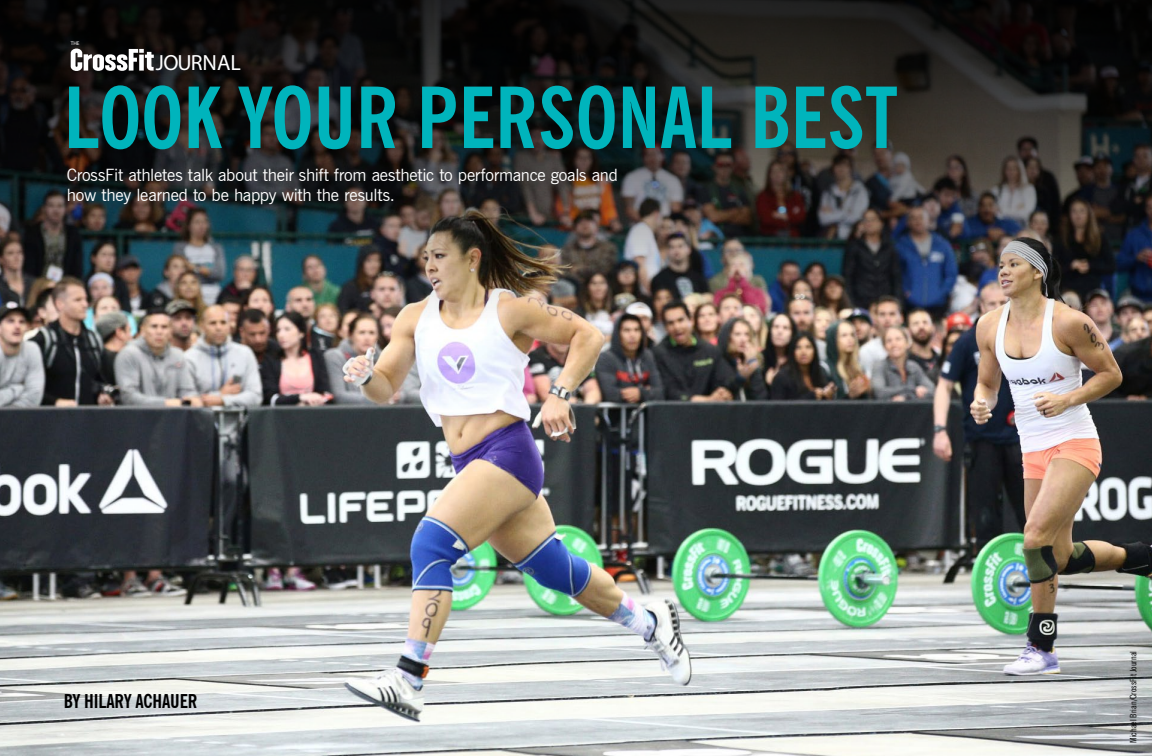
<style>
.page{position:relative;width:1152px;height:756px;background:#fff}
.page>*{position:absolute;margin:0;border:0;box-sizing:border-box;transform-origin:0 0}
.t1{font:700 condensed 84px "News Gothic BT";color:#00b4bc}
.t2{font:22px "Akzidenz Grotesk BE";letter-spacing:-.01em;color:#fff}
.t3{font:700 condensed 19px "News Gothic BT";letter-spacing:-.005em;color:#000}
.t4{font:17px/20.4px "News Gothic BT";letter-spacing:-.015em;color:#fff}
.t5{font:condensed 9px "News Gothic BT";letter-spacing:.005em;color:#000}
.t6{font:700 5.4px "Boton";color:#fff}
</style>
<div class="page">
<img style="left:0;top:324px;width:1152px;height:432px">
<img style="left:0;top:270px;width:1152px;height:54px">
<img style="left:0;top:0;width:1152px;height:270px">
<svg style="left:71px;top:49px;width:83px;height:22px"></svg>
<p class="t6" style="left:71px;top:40px;width:10px">THE</p>
<p class="t2" style="left:156px;top:49px;width:86px">JOURNAL</p>
<h1 class="t1" style="left:64px;top:67px;width:836px">LOOK YOUR PERSONAL BEST</h1>
<p class="t4" style="left:67px;top:165px;width:553px">CrossFit athletes talk about their shift from aesthetic to performance goals and how they learned to be happy with the results.</p>
<p class="t3" style="left:64px;top:690px;width:135px">BY HILARY ACHAUER</p>
<p class="t5" style="left:1128px;top:743px;width:93px;rotate:-90deg">Michael Brian/CrossFit Journal</p>
</div>
